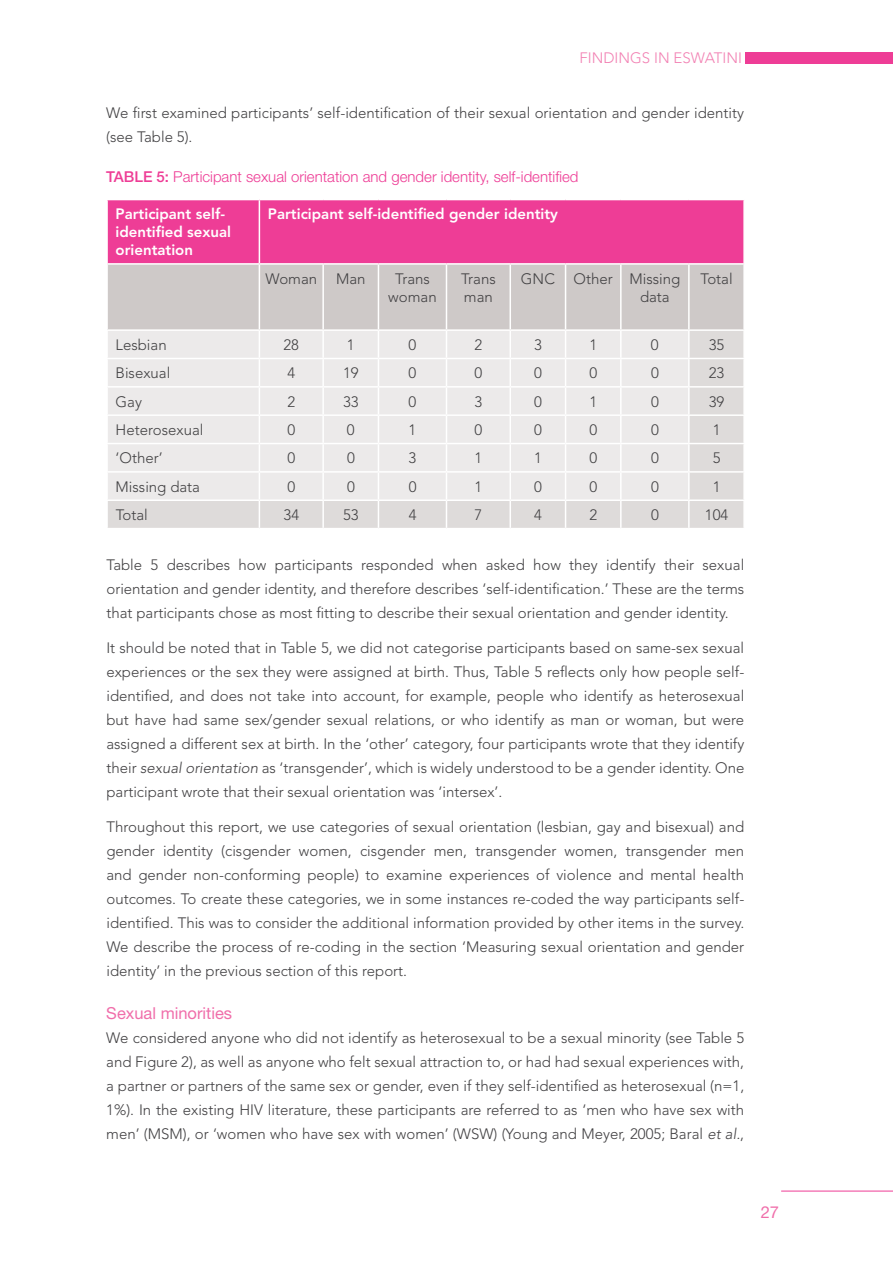
<style>
.page{position:relative;width:893px;height:1263px;background:#fff}
.page>*{position:absolute;margin:0;border:0;box-sizing:border-box;transform-origin:0 0}
.t1{font:16.5px "Helvetica Neue LT Std";color:#f06eaa}
.t2{font:300 15px/24px "Avenir LT Std";color:#414042;text-align:justify}
.t3{font:800 15px/18px "Avenir LT Std";color:#fff}
.t4{font:300 15px "Helvetica Neue LT Std";color:#ee3d96}
.t5{font:300 15px "Avenir LT Std";color:#f281b3}
.s1{font-weight:500}
.s2{font-style:italic}
</style>
<div class="page">
<hr style="left:781px;top:1191px;width:112px;height:1px;background:#ee3d96">
<div style="left:745px;top:52px;width:148px;height:12px;background:#ee3d96"></div>
<svg style="left:108px;top:200px;width:636px;height:328px;background:#e5c0d1"></svg>
<hr style="left:620px;top:501px;width:2px;height:27px;background:#fff">
<hr style="left:743px;top:265px;width:2px;height:64px;background:#fff">
<hr style="left:106px;top:329px;width:153px;height:2px;background:#fff">
<hr style="left:259px;top:329px;width:64px;height:2px;background:#fff">
<hr style="left:323px;top:329px;width:55px;height:2px;background:#fff">
<hr style="left:378px;top:329px;width:68px;height:2px;background:#fff">
<hr style="left:446px;top:329px;width:64px;height:2px;background:#fff">
<hr style="left:510px;top:329px;width:56px;height:2px;background:#fff">
<hr style="left:566px;top:329px;width:55px;height:2px;background:#fff">
<hr style="left:621px;top:329px;width:68px;height:2px;background:#fff">
<hr style="left:106px;top:499px;width:153px;height:2px;background:#fff">
<hr style="left:259px;top:499px;width:64px;height:2px;background:#fff">
<hr style="left:323px;top:499px;width:55px;height:2px;background:#fff">
<hr style="left:378px;top:499px;width:68px;height:2px;background:#fff">
<hr style="left:446px;top:499px;width:64px;height:2px;background:#fff">
<hr style="left:510px;top:499px;width:56px;height:2px;background:#fff">
<hr style="left:566px;top:499px;width:55px;height:2px;background:#fff">
<hr style="left:621px;top:499px;width:68px;height:2px;background:#fff">
<hr style="left:689px;top:499px;width:56px;height:2px;background:#fff">
<hr style="left:689px;top:329px;width:56px;height:2px;background:#fff">
<hr style="left:688px;top:331px;width:2px;height:27px;background:#fff">
<hr style="left:743px;top:331px;width:2px;height:27px;background:#fff">
<hr style="left:688px;top:359px;width:2px;height:27px;background:#fff">
<hr style="left:743px;top:359px;width:2px;height:27px;background:#fff">
<hr style="left:688px;top:388px;width:2px;height:26px;background:#fff">
<hr style="left:743px;top:388px;width:2px;height:26px;background:#fff">
<hr style="left:688px;top:416px;width:2px;height:27px;background:#fff">
<hr style="left:743px;top:416px;width:2px;height:27px;background:#fff">
<hr style="left:688px;top:444px;width:2px;height:27px;background:#fff">
<hr style="left:743px;top:444px;width:2px;height:27px;background:#fff">
<hr style="left:688px;top:473px;width:2px;height:26px;background:#fff">
<hr style="left:743px;top:473px;width:2px;height:26px;background:#fff">
<hr style="left:688px;top:501px;width:2px;height:27px;background:#fff">
<hr style="left:743px;top:501px;width:2px;height:27px;background:#fff">
<hr style="left:743px;top:200px;width:2px;height:63px;background:#fff">
<hr style="left:259px;top:263px;width:64px;height:2px;background:#fff">
<hr style="left:323px;top:263px;width:55px;height:2px;background:#fff">
<hr style="left:378px;top:263px;width:68px;height:2px;background:#fff">
<hr style="left:446px;top:263px;width:64px;height:2px;background:#fff">
<hr style="left:510px;top:263px;width:56px;height:2px;background:#fff">
<hr style="left:566px;top:263px;width:55px;height:2px;background:#fff">
<hr style="left:621px;top:263px;width:68px;height:2px;background:#fff">
<hr style="left:689px;top:263px;width:56px;height:2px;background:#fff">
<hr style="left:259px;top:200px;width:1px;height:63px;background:#fff">
<hr style="left:106px;top:263px;width:153px;height:2px;background:#fff">
<p class="t5" style="left:580px;top:49px;width:164px">FINDINGS IN ESWATINI</p>
<p class="t2" style="left:106px;top:101px;width:639px">We first examined participants’ self-identification of their sexual orientation and gender identity (see Table 5).</p>
<p class="t4" style="left:106px;top:167px;width:474px"><span class="s1">TABLE 5:</span> Participant sexual orientation and gender identity, self-identified</p>
<p class="t3" style="left:116px;top:205px;width:117px">Participant self&shy;identified sexual orientation</p>
<p class="t3" style="left:268px;top:205px;width:292px">Participant self-identified gender identity</p>
<p class="t2" style="left:265px;top:267px;width:53px">Woman</p>
<p class="t2" style="left:336px;top:267px;width:31px">Man</p>
<p class="t2" style="left:388px;top:270px;width:50px;line-height:18px;text-align:center">Trans woman</p>
<p class="t2" style="left:461px;top:270px;width:36px;line-height:18px">Trans man</p>
<p class="t2" style="left:640px;top:270px;width:42px;line-height:18px;text-indent:-119px">GNC Other Missing data</p>
<p class="t2" style="left:700px;top:267px;width:34px">Total</p>
<p class="t2" style="left:116px;top:333px;width:53px">Lesbian</p>
<p class="t2" style="left:283px;top:333px;width:17px">28</p>
<p class="t2" style="left:347px;top:333px;width:9px">1</p>
<p class="t2" style="left:409px;top:333px;width:9px">0</p>
<p class="t2" style="left:474px;top:333px;width:9px">2</p>
<p class="t2" style="left:534px;top:333px;width:9px">3</p>
<p class="t2" style="left:589px;top:333px;width:9px">1</p>
<p class="t2" style="left:651px;top:333px;width:9px">0</p>
<p class="t2" style="left:709px;top:333px;width:17px">35</p>
<p class="t2" style="left:116px;top:361px;width:56px">Bisexual</p>
<p class="t2" style="left:287px;top:361px;width:9px">4</p>
<p class="t2" style="left:343px;top:361px;width:17px">19</p>
<p class="t2" style="left:409px;top:361px;width:9px">0</p>
<p class="t2" style="left:474px;top:361px;width:9px">0</p>
<p class="t2" style="left:534px;top:361px;width:9px">0</p>
<p class="t2" style="left:589px;top:361px;width:9px">0</p>
<p class="t2" style="left:651px;top:361px;width:9px">0</p>
<p class="t2" style="left:709px;top:361px;width:17px">23</p>
<p class="t2" style="left:116px;top:390px;width:28px">Gay</p>
<p class="t2" style="left:287px;top:390px;width:9px">2</p>
<p class="t2" style="left:343px;top:390px;width:17px">33</p>
<p class="t2" style="left:409px;top:390px;width:9px">0</p>
<p class="t2" style="left:475px;top:390px;width:9px">3</p>
<p class="t2" style="left:534px;top:390px;width:9px">0</p>
<p class="t2" style="left:589px;top:390px;width:9px">1</p>
<p class="t2" style="left:651px;top:390px;width:9px">0</p>
<p class="t2" style="left:709px;top:390px;width:17px">39</p>
<p class="t2" style="left:116px;top:418px;width:89px">Heterosexual</p>
<p class="t2" style="left:287px;top:418px;width:9px">0</p>
<p class="t2" style="left:347px;top:418px;width:9px">0</p>
<p class="t2" style="left:409px;top:418px;width:9px">1</p>
<p class="t2" style="left:475px;top:418px;width:9px">0</p>
<p class="t2" style="left:534px;top:418px;width:9px">0</p>
<p class="t2" style="left:589px;top:418px;width:9px">0</p>
<p class="t2" style="left:651px;top:418px;width:9px">0</p>
<p class="t2" style="left:713px;top:418px;width:9px">1</p>
<p class="t2" style="left:116px;top:446px;width:48px">‘Other’</p>
<p class="t2" style="left:287px;top:446px;width:9px">0</p>
<p class="t2" style="left:347px;top:446px;width:9px">0</p>
<p class="t2" style="left:409px;top:446px;width:9px">3</p>
<p class="t2" style="left:475px;top:446px;width:9px">1</p>
<p class="t2" style="left:534px;top:446px;width:9px">1</p>
<p class="t2" style="left:589px;top:446px;width:9px">0</p>
<p class="t2" style="left:651px;top:446px;width:9px">0</p>
<p class="t2" style="left:713px;top:446px;width:9px">5</p>
<p class="t2" style="left:116px;top:475px;width:86px">Missing data</p>
<p class="t2" style="left:287px;top:475px;width:9px">0</p>
<p class="t2" style="left:347px;top:475px;width:9px">0</p>
<p class="t2" style="left:409px;top:475px;width:9px">0</p>
<p class="t2" style="left:475px;top:475px;width:9px">1</p>
<p class="t2" style="left:534px;top:475px;width:9px">0</p>
<p class="t2" style="left:589px;top:475px;width:9px">0</p>
<p class="t2" style="left:651px;top:475px;width:9px">0</p>
<p class="t2" style="left:713px;top:475px;width:9px">1</p>
<p class="t2" style="left:116px;top:503px;width:34px">Total</p>
<p class="t2" style="left:284px;top:503px;width:17px">34</p>
<p class="t2" style="left:343px;top:503px;width:17px">53</p>
<p class="t2" style="left:409px;top:503px;width:9px">4</p>
<p class="t2" style="left:475px;top:503px;width:9px">7</p>
<p class="t2" style="left:534px;top:503px;width:9px">4</p>
<p class="t2" style="left:589px;top:503px;width:9px">2</p>
<p class="t2" style="left:651px;top:503px;width:9px">0</p>
<p class="t2" style="left:705px;top:503px;width:25px">104</p>
<p class="t2" style="left:106px;top:553px;width:639px">Table 5 describes how participants responded when asked how they identify their sexual orientation and gender identity, and therefore describes ‘self-identification.’ These are the terms that participants chose as most fitting to describe their sexual orientation and gender identity.</p>
<p class="t2" style="left:106px;top:636px;width:639px">It should be noted that in Table 5, we did not categorise participants based on same-sex sexual experiences or the sex they were assigned at birth. Thus, Table 5 reflects only how people self&shy;identified, and does not take into account, for example, people who identify as heterosexual but have had same sex/gender sexual relations, or who identify as man or woman, but were assigned a different sex at birth. In the ‘other’ category, four participants wrote that they identify their <span class="s2">sexual orientation</span> as ‘transgender’, which is widely understood to be a gender identity. One participant wrote that their sexual orientation was ‘intersex’.</p>
<p class="t2" style="left:106px;top:814px;width:639px">Throughout this report, we use categories of sexual orientation (lesbian, gay and bisexual) and gender identity (cisgender women, cisgender men, transgender women, transgender men and gender non-conforming people) to examine experiences of violence and mental health outcomes. To create these categories, we in some instances re-coded the way participants self&shy;identified. This was to consider the additional information provided by other items in the survey.<br>We describe the process of re-coding in the section ‘Measuring sexual orientation and gender identity’ in the previous section of this report.</p>
<p class="t1" style="left:106px;top:1003px;width:127px">Sexual minorities</p>
<p class="t2" style="left:106px;top:1026px;width:639px">We considered anyone who did not identify as heterosexual to be a sexual minority (see Table 5 and Figure 2), as well as anyone who felt sexual attraction to, or had had sexual experiences with, a partner or partners of the same sex or gender, even if they self-identified as heterosexual (n=1, 1%). In the existing HIV literature, these participants are referred to as ‘men who have sex with men’ (MSM), or ‘women who have sex with women’ (WSW) (Young and Meyer, 2005; Baral <span class="s2">et al.</span>,</p>
<p class="t1" style="left:761px;top:1203px;width:20px">27</p>
</div>
